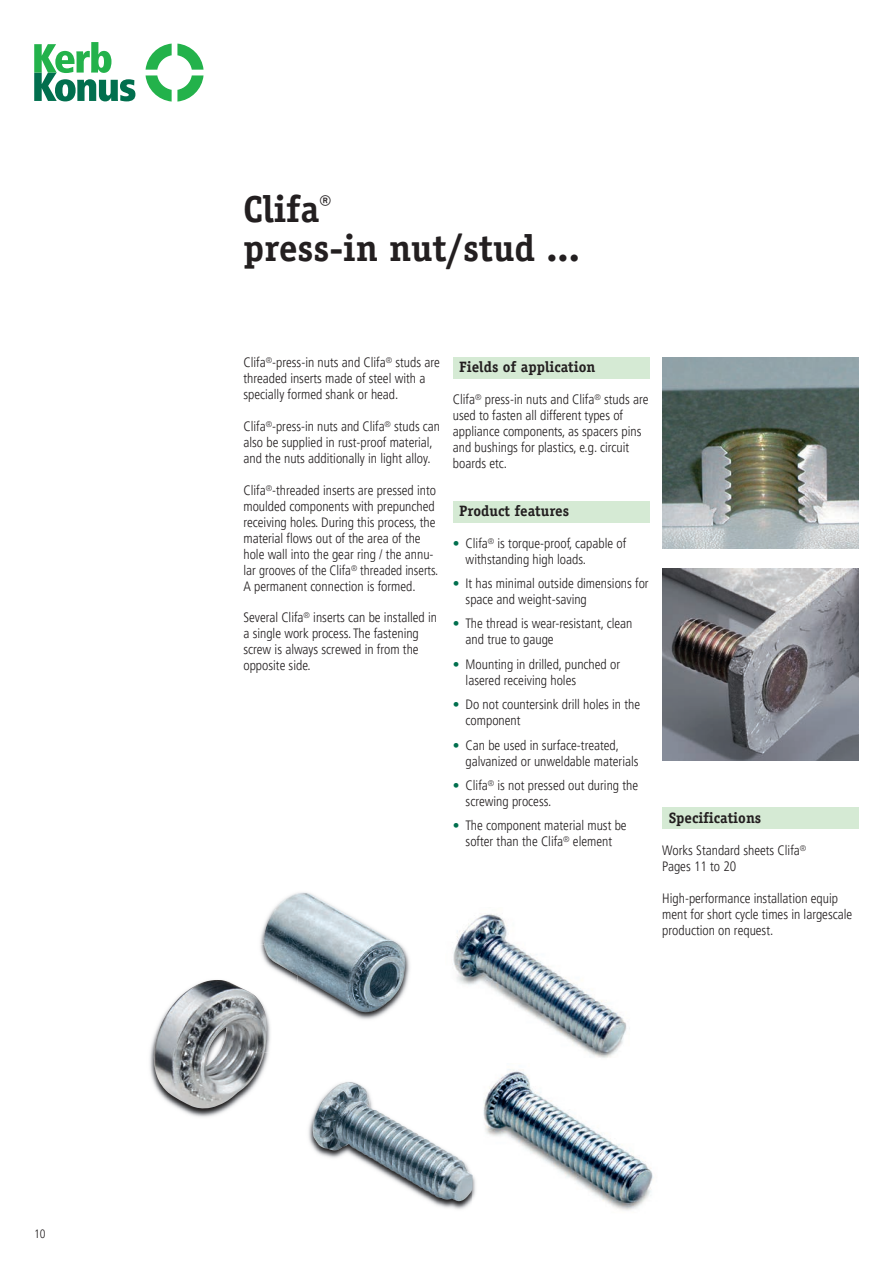
<style>
.page{position:relative;width:893px;height:1263px;background:#fff}
.page>*{position:absolute;margin:0;border:0;box-sizing:border-box;transform-origin:0 0}
.t1{font:700 37.5px/39px "Officina Serif";color:#231f20}
.t2{font:700 15px "Officina Serif";color:#231f20}
.t3{font:300 condensed 13.5px/15.9px "Frutiger";color:#231f20}
.t4{font:300 condensed 12px "Frutiger";color:#231f20}
.s1{color:#016f4e}
</style>
<div class="page">
<div style="left:662px;top:807px;width:197px;height:22px;background:#d5ead4"></div>
<div style="left:453px;top:501px;width:196px;height:22px;background:#d5ead4"></div>
<div style="left:453px;top:357px;width:196px;height:22px;background:#d5ead4"></div>
<img style="left:662px;top:357px;width:197px;height:192px">
<img style="left:662px;top:569px;width:197px;height:191px">
<img style="left:483px;top:1069px;width:170px;height:142px">
<img style="left:453px;top:913px;width:174px;height:145px">
<img style="left:308px;top:1114px;width:164px;height:95px">
<img style="left:472px;top:1174px;width:4px;height:26px">
<img style="left:313px;top:1082px;width:159px;height:119px">
<img style="left:260px;top:929px;width:150px;height:91px">
<img style="left:263px;top:892px;width:143px;height:120px">
<img style="left:149px;top:1037px;width:120px;height:80px">
<img style="left:260px;top:945px;width:37px;height:107px">
<img style="left:264px;top:945px;width:33px;height:30px">
<img style="left:154px;top:980px;width:113px;height:129px">
<svg style="left:34px;top:42px;width:101px;height:59px"></svg>
<svg style="left:146px;top:44px;width:58px;height:58px"></svg>
<p class="t4" style="left:34px;top:1227px;width:13px">10</p>
<h1 class="t1" style="left:243px;top:189px;width:338px">Clifa<sup>®<br></sup>press-in nut/stud ...</h1>
<p class="t3" style="left:243px;top:355px;width:198px">Clifa<sup>®</sup>-press-in nuts and Clifa<sup>®</sup> studs are threaded inserts made of steel with a specially formed shank or head.</p>
<p class="t3" style="left:243px;top:419px;width:198px">Clifa<sup>®</sup>-press-in nuts and Clifa<sup>®</sup> studs can also be supplied in rust-proof material, and the nuts additionally in light alloy.</p>
<p class="t3" style="left:243px;top:482px;width:196px">Clifa<sup>®</sup>-threaded inserts are pressed into moulded components with prepunched receiving holes. During this process, the material flows out of the area of the hole wall into the gear ring / the annu&shy;lar grooves of the Clifa<sup>®</sup> threaded inserts.<br>A permanent connection is formed.</p>
<p class="t3" style="left:243px;top:610px;width:195px">Several Clifa<sup>®</sup> inserts can be installed in a single work process. The fastening screw is always screwed in from the opposite side.</p>
<p class="t2" style="left:459px;top:358px;width:138px">Fields of application</p>
<p class="t3" style="left:453px;top:392px;width:197px">Clifa<sup>®</sup> press-in nuts and Clifa<sup>®</sup> studs are used to fasten all different types of appliance components, as spacers pins and bushings for plastics, e.g. circuit boards etc.</p>
<p class="t2" style="left:459px;top:501px;width:111px">Product features</p>
<p class="t3" style="left:466px;top:535px;width:162px;text-indent:-13px"><span class="s1">•</span> Clifa<sup>®</sup> is torque-proof, capable of withstanding high loads.</p>
<p class="t3" style="left:466px;top:576px;width:185px;text-indent:-13px"><span class="s1">•</span> It has minimal outside dimensions for space and weight-saving</p>
<p class="t3" style="left:466px;top:616px;width:168px;text-indent:-13px"><span class="s1">•</span> The thread is wear-resistant, clean and true to gauge</p>
<p class="t3" style="left:466px;top:656px;width:156px;text-indent:-13px"><span class="s1">•</span> Mounting in drilled, punched or lasered receiving holes</p>
<p class="t3" style="left:466px;top:697px;width:176px;text-indent:-13px"><span class="s1">•</span> Do not countersink drill holes in the component</p>
<p class="t3" style="left:466px;top:737px;width:174px;text-indent:-13px"><span class="s1">•</span> Can be used in surface-treated, galvanized or unweldable materials</p>
<p class="t3" style="left:466px;top:777px;width:174px;text-indent:-13px"><span class="s1">•</span> Clifa<sup>®</sup> is not pressed out during the screwing process.</p>
<p class="t3" style="left:453px;top:818px;width:175px;text-align:center"><span class="s1">•</span> The component material must be softer than the Clifa<sup>®</sup> element</p>
<p class="t2" style="left:669px;top:808px;width:94px">Specifications</p>
<p class="t3" style="left:662px;top:842px;width:146px">Works Standard sheets Clifa<sup>®<br></sup>Pages 11 to 20</p>
<p class="t3" style="left:662px;top:890px;width:191px">High-performance installation equip ment for short cycle times in largescale production on request.</p>
</div>
